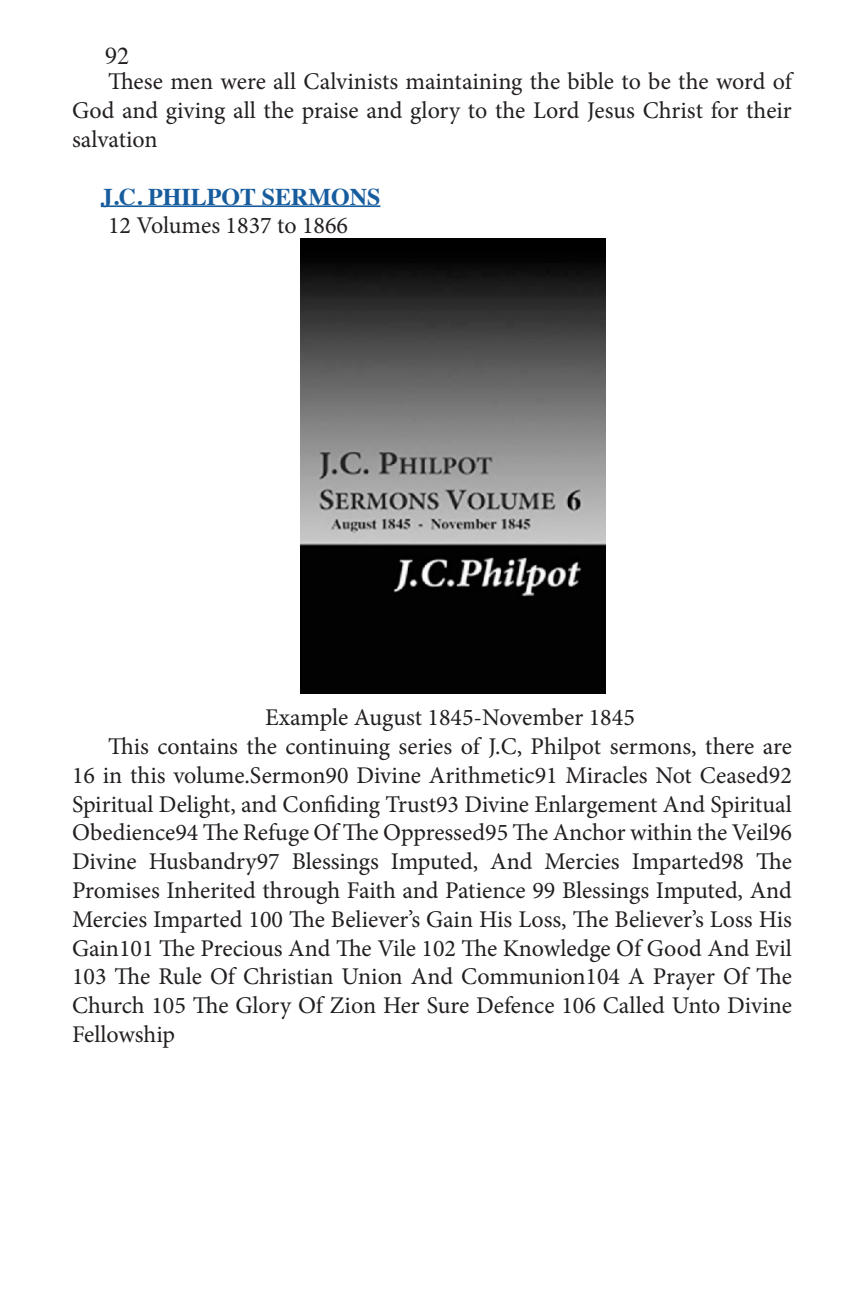
<style>
.page{position:relative;width:864px;height:1296px;background:#fff}
.page>*{position:absolute;margin:0;border:0;box-sizing:border-box;transform-origin:0 0}
.t1{font:24px/28.8px "Minion Pro";color:#231f20;text-align:justify}
.Heading_2{font:700 24px "Times";color:#175d9e}
.t2{font:24px "Times";color:#231f20}
</style>
<div class="page">
<hr style="left:101px;top:205px;width:279px;height:2px;background:#175d9e">
<img style="left:300px;top:238px;width:305px;height:456px">
<p class="t2" style="left:105px;top:34px;width:25px">92</p>
<p class="t1" style="left:72px;top:67px;width:721px;text-indent:36px">These men were all Calvinists maintaining the bible to be the word of God and giving all the praise and glory to the Lord Jesus Christ for their salvation</p>
<p class="Heading_2" style="left:101px;top:174px;width:281px">J.C. PHILPOT SERMONS</p>
<p class="t1" style="left:108px;top:211px;width:242px">12 Volumes 1837 to 1866</p>
<p class="t1" style="left:265px;top:703px;width:371px">Example August 1845-November 1845</p>
<p class="t1" style="left:72px;top:732px;width:722px;text-indent:36px">This contains the continuing series of J.C, Philpot sermons, there are 16 in this volume.Sermon90 Divine Arithmetic91 Miracles Not Ceased92<br>Spiritual Delight, and Confiding Trust93 Divine Enlargement And Spiritual Obedience94 The Refuge Of The Oppressed95 The Anchor within the Veil96<br>Divine Husbandry97 Blessings Imputed, And Mercies Imparted98 The Promises Inherited through Faith and Patience 99 Blessings Imputed, And Mercies Imparted 100 The Believer’s Gain His Loss, The Believer’s Loss His Gain101 The Precious And The Vile 102 The Knowledge Of Good And Evil 103 The Rule Of Christian Union And Communion104 A Prayer Of The Church 105 The Glory Of Zion Her Sure Defence 106 Called Unto Divine Fellowship</p>
</div>
